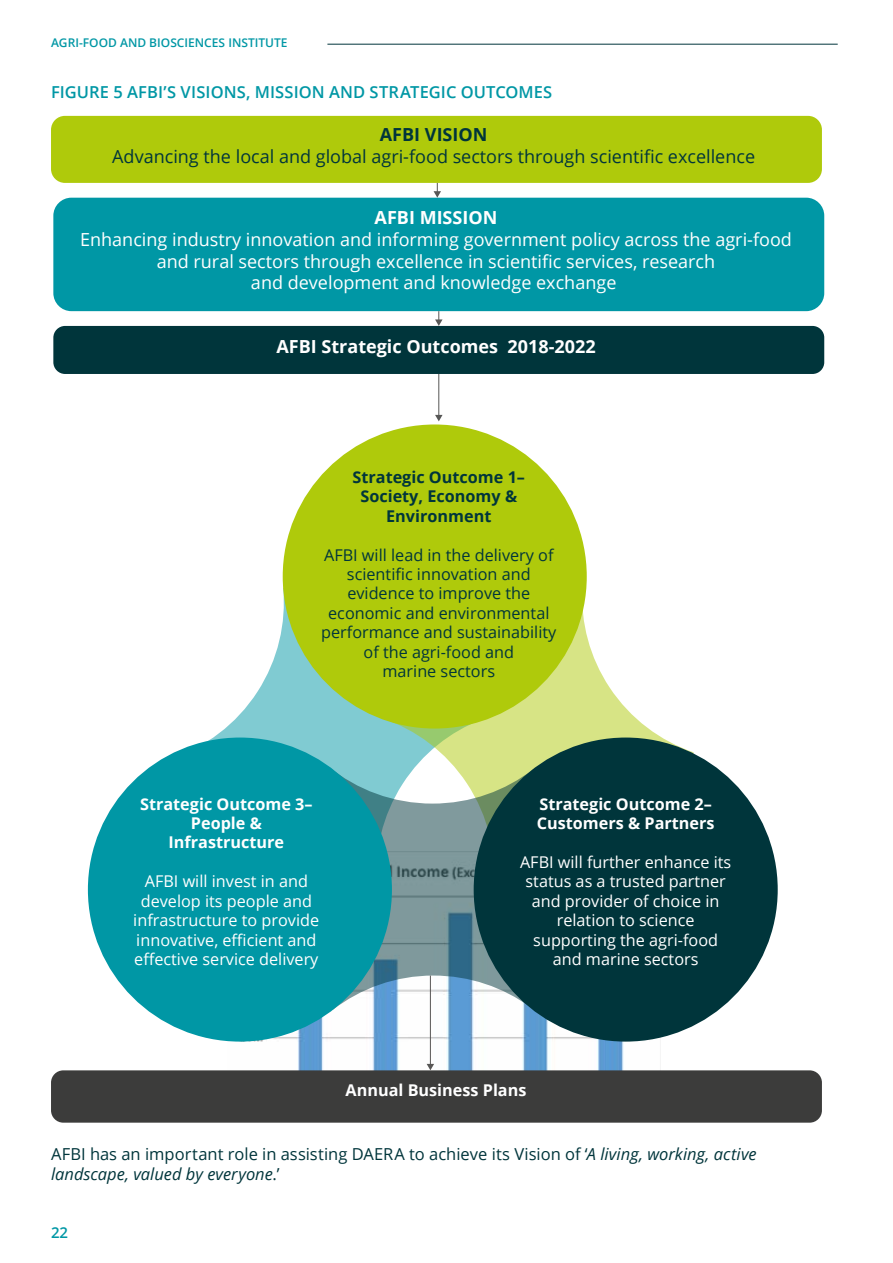
<style>
.page{position:relative;width:893px;height:1263px;background:#fff}
.page>*{position:absolute;margin:0;border:0;box-sizing:border-box;transform-origin:0 0}
.t1{font:18px/21.6px "Open Sans";color:#fff;text-align:center}
.t2{font:18px "Open Sans";color:#00353b}
.t3{font:700 18px "Open Sans";color:#fff}
.t4{font:700 18px "Open Sans";color:#00353b}
.t5{font:16.5px/19.8px "Open Sans";color:#00353b}
.t6{font:600 16.5px "Open Sans";letter-spacing:.005em;color:#0097a5}
.t7{font:16.2px/19.5px "Open Sans";color:#fff;text-align:center}
.t8{font:16.2px/19.5px "Open Sans";color:#00353b;text-align:center}
.t9{font:700 16.2px/19.5px "Open Sans";color:#fff;text-align:center}
.t10{font:700 16.2px/19.5px "Open Sans";color:#00353b;text-align:center}
.t11{font:600 15px "Open Sans";color:#0097a5}
.t12{font:600 12px "Open Sans";color:#0097a5}
.s1{font-style:italic}
</style>
<div class="page">
<hr style="left:327px;top:44px;width:511px;height:1px;background:#00353b">
<img style="left:228px;top:1010px;width:433px;height:60px">
<svg style="left:209px;top:588px;width:173px;height:179px;fill:#80cbd2"></svg>
<svg style="left:382px;top:589px;width:312px;height:178px"></svg>
<svg style="left:331px;top:767px;width:204px;height:243px;fill:#7f9a9d"></svg>
<div style="left:51px;top:1070px;width:771px;height:53px;background:#3c3c3b;border-radius:12px"></div>
<div style="left:88px;top:737px;width:304px;height:304px;background:#0097a5;border-radius:50%"></div>
<div style="left:283px;top:424px;width:304px;height:304px;background:#afca0b;border-radius:50%"></div>
<div style="left:474px;top:737px;width:304px;height:304px;background:#00353b;border-radius:50%"></div>
<div style="left:51px;top:116px;width:771px;height:67px;background:#afca0b;border-radius:14px"></div>
<div style="left:53px;top:198px;width:771px;height:113px;background:#0097a5;border-radius:18px"></div>
<div style="left:53px;top:326px;width:771px;height:48px;background:#00353b;border-radius:12px"></div>
<hr style="left:430px;top:975px;width:1px;height:90px;background:#575756">
<svg style="left:427px;top:1064px;width:7px;height:6px"></svg>
<hr style="left:438px;top:374px;width:1px;height:42px;background:#575756">
<svg style="left:435px;top:415px;width:8px;height:6px"></svg>
<svg style="left:435px;top:311px;width:8px;height:15px"></svg>
<svg style="left:434px;top:183px;width:7px;height:15px"></svg>
<p class="t12" style="left:51px;top:35px;width:238px">AGRI-FOOD AND BIOSCIENCES INSTITUTE</p>
<p class="t6" style="left:51px;top:80px;width:503px">FIGURE 5 AFBI’S VISIONS, MISSION AND STRATEGIC OUTCOMES</p>
<p class="t4" style="left:380px;top:122px;width:109px">AFBI VISION</p>
<p class="t2" style="left:112px;top:144px;width:644px">Advancing the local and global agri-food sectors through scientific excellence</p>
<p class="t3" style="left:375px;top:205px;width:124px">AFBI MISSION</p>
<p class="t1" style="left:80px;top:228px;width:713px">Enhancing industry innovation and informing government policy across the agri-food and rural sectors through excellence in scientific services, research<br>and development and knowledge exchange</p>
<p class="t3" style="left:276px;top:333px;width:321px">AFBI Strategic Outcomes 2018-2022</p>
<p class="t10" style="left:353px;top:467px;width:174px">Strategic Outcome 1–<br>Society, Economy &amp;<br>Environment</p>
<p class="t8" style="left:321px;top:544px;width:237px">AFBI will lead in the delivery of scientific innovation and evidence to improve the economic and environmental performance and sustainability of the agri-food and<br>marine sectors</p>
<p class="t9" style="left:140px;top:793px;width:174px">Strategic Outcome 3–<br>People &amp;<br>Infrastructure</p>
<p class="t7" style="left:133px;top:871px;width:187px">AFBI will invest in and develop its people and infrastructure to provide innovative, efficient and effective service delivery</p>
<p class="t9" style="left:537px;top:793px;width:179px;text-align:left">Strategic Outcome 2–<br>Customers &amp; Partners</p>
<p class="t7" style="left:520px;top:852px;width:213px">AFBI will further enhance its status as a trusted partner and provider of choice in relation to science supporting the agri-food and marine sectors</p>
<p class="t9" style="left:346px;top:1080px;width:182px">Annual Business Plans</p>
<p class="t5" style="left:51px;top:1144px;width:707px">AFBI has an important role in assisting DAERA to achieve its Vision of ‘<span class="s1">A living, working, active landscape, valued by everyone</span>.’</p>
<p class="t11" style="left:51px;top:1222px;width:19px">22</p>
</div>
